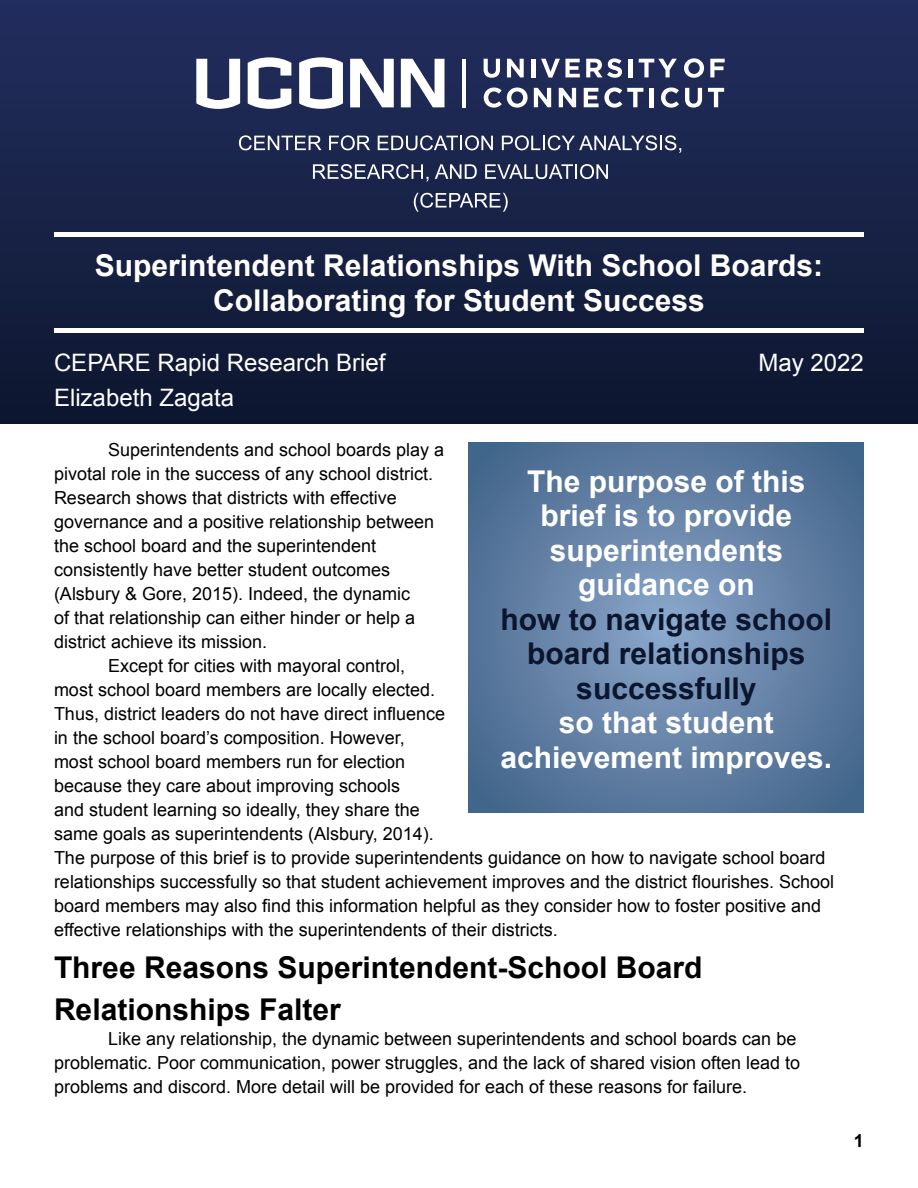
<style>
.page{position:relative;width:918px;height:1188px;background:#fff}
.page>*{position:absolute;margin:0;border:0;box-sizing:border-box;transform-origin:0 0}
.t1{font:700 30px/34.5px "Arial";color:#fff;text-align:center}
.t2{font:700 30px/42px "Arial";color:#000}
.t3{font:700 30px/34.5px "Arial";color:#0b152e;text-align:center}
.t4{font:24px "Arial";color:#fff}
.t5{font:18px/24px "Arial";color:#000}
.t6{font:700 18px "Arial";color:#000}
</style>
<div class="page">
<div style="left:0;top:0;width:918px;height:423px;background:linear-gradient(to bottom,#232e60,#0d162e)"></div>
<svg style="left:196px;top:59px;width:44px;height:50px"></svg>
<svg style="left:248px;top:57px;width:43px;height:52px"></svg>
<svg style="left:299px;top:57px;width:44px;height:52px"></svg>
<svg style="left:350px;top:59px;width:44px;height:48px"></svg>
<svg style="left:401px;top:59px;width:44px;height:48px"></svg>
<hr style="left:462px;top:59px;width:4px;height:48px;background:#fff">
<svg style="left:484px;top:59px;width:16px;height:19px"></svg>
<svg style="left:507px;top:59px;width:17px;height:18px"></svg>
<hr style="left:531px;top:59px;width:4px;height:18px;background:#fff">
<svg style="left:541px;top:59px;width:39px;height:19px"></svg>
<svg style="left:586px;top:58px;width:36px;height:20px"></svg>
<div style="left:628px;top:59px;width:5px;height:18px;background:#fff"></div>
<svg style="left:639px;top:59px;width:38px;height:18px"></svg>
<svg style="left:684px;top:58px;width:20px;height:20px"></svg>
<svg style="left:710px;top:59px;width:15px;height:18px"></svg>
<svg style="left:484px;top:88px;width:44px;height:20px"></svg>
<svg style="left:534px;top:88px;width:17px;height:19px"></svg>
<svg style="left:559px;top:88px;width:17px;height:19px"></svg>
<svg style="left:584px;top:88px;width:59px;height:20px"></svg>
<hr style="left:650px;top:88px;width:4px;height:19px;background:#fff">
<svg style="left:661px;top:88px;width:18px;height:20px"></svg>
<svg style="left:685px;top:88px;width:17px;height:20px"></svg>
<svg style="left:708px;top:88px;width:16px;height:19px"></svg>
<svg style="left:239px;top:135px;width:82px;height:15px"></svg>
<svg style="left:329px;top:135px;width:41px;height:15px"></svg>
<svg style="left:378px;top:135px;width:115px;height:15px"></svg>
<svg style="left:502px;top:135px;width:179px;height:18px;background:#535b79"></svg>
<svg style="left:313px;top:164px;width:115px;height:18px;background:#59617c"></svg>
<svg style="left:435px;top:164px;width:42px;height:15px"></svg>
<svg style="left:485px;top:164px;width:123px;height:15px"></svg>
<svg style="left:414px;top:193px;width:94px;height:19px;background:#565d78"></svg>
<div style="left:54px;top:328px;width:810px;height:5px;background:#fff"></div>
<div style="left:54px;top:232px;width:810px;height:5px;background:#fff"></div>
<svg style="left:469px;top:443px;width:395px;height:369px;background:#607fa3"></svg>
<h1 class="t1" style="left:95px;top:249px;width:730px">Superintendent Relationships With School Boards:<br>Collaborating for Student Success</h1>
<p class="t4" style="left:54px;top:347px;width:333px">CEPARE Rapid Research Brief</p>
<p class="t4" style="left:759px;top:347px;width:107px">May 2022</p>
<p class="t4" style="left:54px;top:382px;width:182px">Elizabeth Zagata</p>
<p class="t5" style="left:54px;top:438px;width:392px;text-indent:54px">Superintendents and school boards play a pivotal role in the success of any school district.<br>Research shows that districts with effective governance and a positive relationship between the school board and the superintendent consistently have better student outcomes (Alsbury &amp; Gore, 2015). Indeed, the dynamic<br>of that relationship can either hinder or help a district achieve its mission.</p>
<p class="t5" style="left:54px;top:654px;width:782px;text-indent:54px">Except for cities with mayoral control,<br>most school board members are locally elected.<br>Thus, district leaders do not have direct influence<br>in the school board’s composition. However,<br>most school board members run for election<br>because they care about improving schools<br>and student learning so ideally, they share the<br>same goals as superintendents (Alsbury, 2014).<br>The purpose of this brief is to provide superintendents guidance on how to navigate school board relationships successfully so that student achievement improves and the district flourishes. School board members may also find this information helpful as they consider how to foster positive and effective relationships with the superintendents of their districts.</p>
<h2 class="t2" style="left:54px;top:947px;width:650px">Three Reasons Superintendent-School Board<br>Relationships Falter</h2>
<p class="t5" style="left:54px;top:1027px;width:748px;text-indent:54px">Like any relationship, the dynamic between superintendents and school boards can be problematic. Poor communication, power struggles, and the lack of shared vision often lead to problems and discord. More detail will be provided for each of these reasons for failure.</p>
<h1 class="t1" style="left:527px;top:465px;width:280px">The purpose of this brief is to provide superintendents guidance on</h1>
<h1 class="t3" style="left:501px;top:603px;width:333px">how to navigate school board relationships successfully</h1>
<h1 class="t1" style="left:500px;top:706px;width:333px">so that student achievement improves.</h1>
<p class="t6" style="left:854px;top:1129px;width:12px">1</p>
</div>
